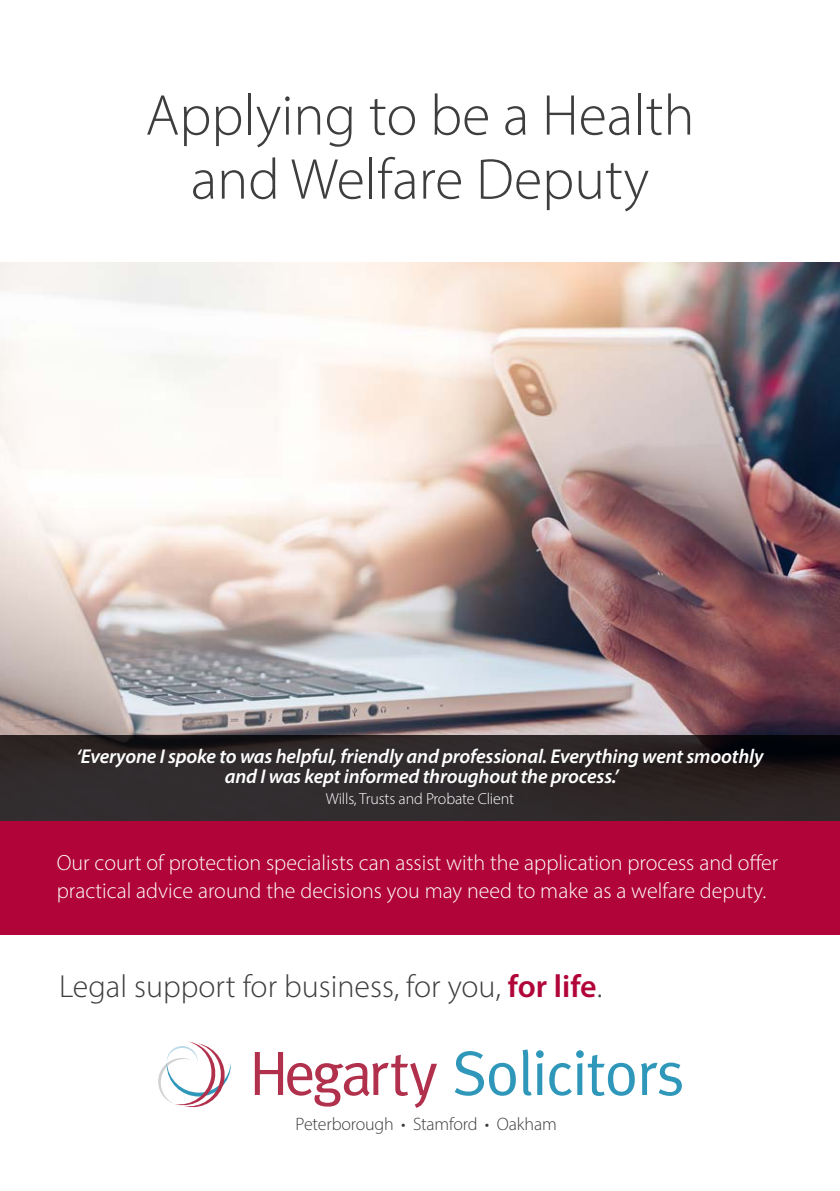
<style>
.page{position:relative;width:840px;height:1191px;background:#fff}
.page>*{position:absolute;margin:0;border:0;box-sizing:border-box;transform-origin:0 0}
.t1{font:300 58px "Myriad Pro";color:#3e3e3f}
.t2{font:300 32px "Myriad Pro";color:#3e3e3f}
.t3{font:300 22px/28px "Myriad Pro";color:#fff}
.t4{font:italic 600 20px "Myriad Pro";letter-spacing:-.01em;color:#fff}
.t5{font:300 18px "Myriad Pro";letter-spacing:-.01em;color:#3e3e3f}
.t6{font:300 16px "Myriad Pro";letter-spacing:-.01em;color:#fff}
.s1{font-weight:600;color:#b10439}
</style>
<div class="page">
<img style="left:0;top:263px;width:839px;height:472px">
<svg style="left:255px;top:1052px;width:182px;height:55px"></svg>
<svg style="left:454px;top:1051px;width:61px;height:44px"></svg>
<svg style="left:522px;top:1049px;width:21px;height:46px"></svg>
<svg style="left:549px;top:1050px;width:85px;height:46px"></svg>
<svg style="left:641px;top:1062px;width:40px;height:33px"></svg>
<svg style="left:158px;top:1041px;width:73px;height:66px"></svg>
<svg style="left:0;top:735px;width:839px;height:86px;background:#2b2526"></svg>
<div style="left:0;top:821px;width:839px;height:113px;background:#b10439"></div>
<p class="t1" style="left:145px;top:80px;width:550px">Applying to be a Health</p>
<p class="t1" style="left:191px;top:144px;width:459px">and Welfare Deputy</p>
<p class="t4" style="left:76px;top:743px;width:688px">‘Everyone I spoke to was helpful, friendly and professional. Everything went smoothly</p>
<p class="t4" style="left:225px;top:764px;width:395px">and I was kept informed throughout the process.’</p>
<p class="t6" style="left:325px;top:789px;width:190px">Wills, Trusts and Probate Client</p>
<p class="t3" style="left:57px;top:848px;width:722px">Our court of protection specialists can assist with the application process and offer practical advice around the decisions you may need to make as a welfare deputy.</p>
<p class="t2" style="left:59px;top:966px;width:544px">Legal support for business, for you, <span class="s1">for life</span>.</p>
<p class="t5" style="left:295px;top:1113px;width:262px">Peterborough • Stamford • Oakham</p>
</div>
